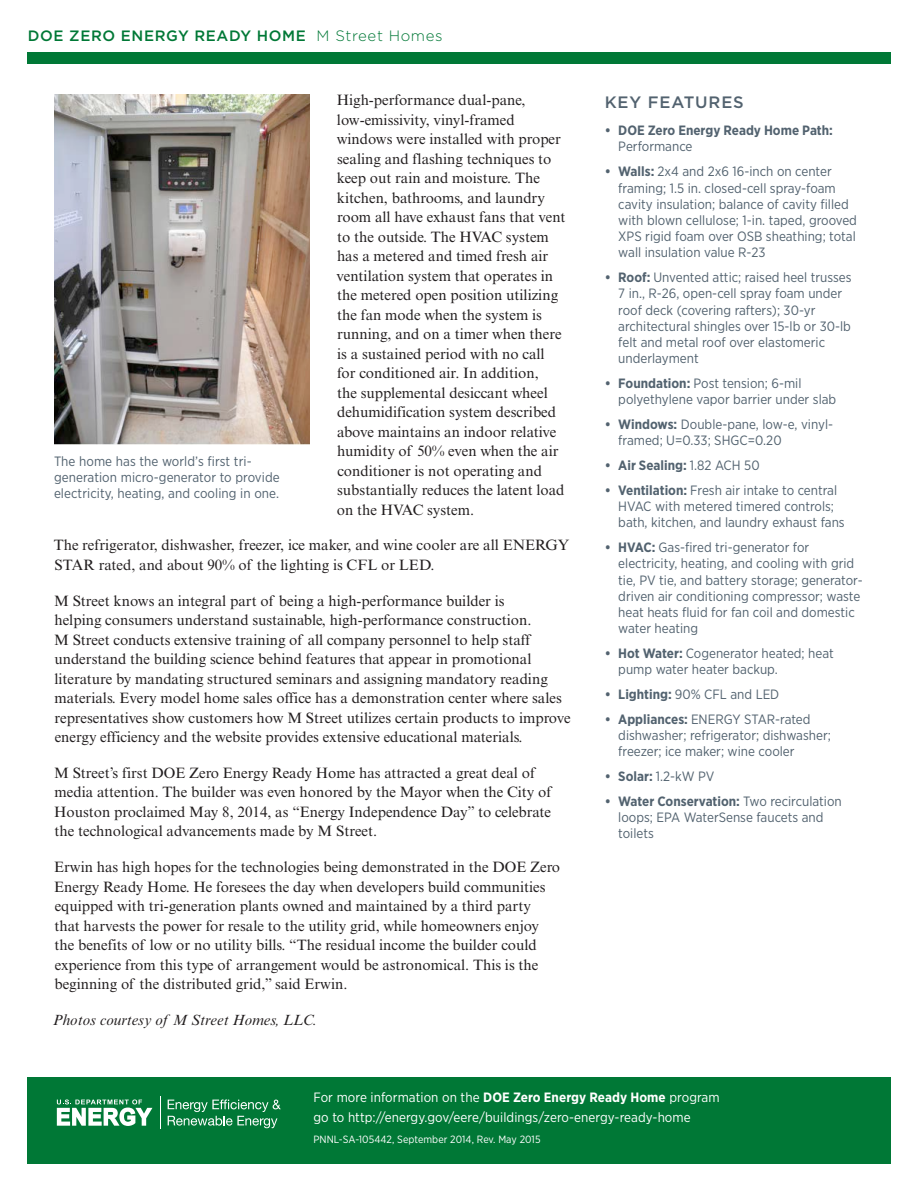
<style>
.page{position:relative;width:918px;height:1188px;background:#fff}
.page>*{position:absolute;margin:0;border:0;box-sizing:border-box;transform-origin:0 0}
.t1{font:500 16.5px "Gotham";letter-spacing:.05em;color:#52626f}
.t2{font:15px/19.5px "Times New Roman MT Std";color:#231f20}
.t3{font:500 15px "Gotham";letter-spacing:.04em;color:#007836}
.t4{font:italic 15px "Times New Roman MT Std";color:#231f20}
.t5{font:13.5px/16.2px "Gotham Narrow";color:#52626f}
.t6{font:13.5px/19.5px "Gotham Narrow";letter-spacing:.005em;color:#fff}
.t7{font:700 13.5px "Gotham Narrow";color:#52626f}
.t8{font:10.5px "Gotham Narrow";letter-spacing:.005em;color:#fff}
.s1{font-weight:300}
.s2{font-weight:700}
.s3{font-weight:400}
</style>
<div class="page">
<div style="left:27px;top:52px;width:864px;height:12px;background:#007836"></div>
<div style="left:27px;top:1077px;width:864px;height:87px;background:#007836"></div>
<svg style="left:57px;top:1099px;width:95px;height:27px"></svg>
<hr style="left:160px;top:1096px;width:1px;height:33px;background:#fff">
<svg style="left:168px;top:1099px;width:113px;height:29px"></svg>
<img style="left:54px;top:94px;width:256px;height:351px">
<p class="t3" style="left:28px;top:28px;width:416px">DOE ZERO ENERGY READY HOME <span class="s1">M Street Homes</span></p>
<p class="t2" style="left:336px;top:90px;width:231px">High-performance dual-pane, low-emissivity, vinyl-framed windows were installed with proper sealing and flashing techniques to keep out rain and moisture. The kitchen, bathrooms, and laundry room all have exhaust fans that vent to the outside. The HVAC system has a metered and timed fresh air ventilation system that operates in the metered open position utilizing the fan mode when the system is running, and on a timer when there is a sustained period with no call for conditioned air. In addition,<br>the supplemental desiccant wheel dehumidification system described above maintains an indoor relative humidity of 50% even when the air conditioner is not operating and substantially reduces the latent load on the HVAC system.</p>
<p class="t2" style="left:54px;top:536px;width:517px">The refrigerator, dishwasher, freezer, ice maker, and wine cooler are all ENERGY<br>STAR rated, and about 90% of the lighting is CFL or LED.</p>
<p class="t2" style="left:54px;top:591px;width:518px">M Street knows an integral part of being a high-performance builder is<br>helping consumers understand sustainable, high-performance construction.<br>M Street conducts extensive training of all company personnel to help staff understand the building science behind features that appear in promotional literature by mandating structured seminars and assigning mandatory reading materials. Every model home sales office has a demonstration center where sales representatives show customers how M Street utilizes certain products to improve energy efficiency and the website provides extensive educational materials.</p>
<p class="t2" style="left:54px;top:763px;width:499px">M Street’s first DOE Zero Energy Ready Home has attracted a great deal of media attention. The builder was even honored by the Mayor when the City of Houston proclaimed May 8, 2014, as “Energy Independence Day” to celebrate the technological advancements made by M Street.</p>
<p class="t2" style="left:54px;top:857px;width:508px">Erwin has high hopes for the technologies being demonstrated in the DOE Zero Energy Ready Home. He foresees the day when developers build communities equipped with tri-generation plants owned and maintained by a third party<br>that harvests the power for resale to the utility grid, while homeowners enjoy the benefits of low or no utility bills. “The residual income the builder could experience from this type of arrangement would be astronomical. This is the beginning of the distributed grid,” said Erwin.</p>
<p class="t4" style="left:53px;top:1011px;width:266px">Photos courtesy of M Street Homes, LLC.</p>
<p class="t5" style="left:54px;top:452px;width:227px">The home has the world’s first tri&shy;generation micro-generator to provide electricity, heating, and cooling in one.</p>
<p class="t1" style="left:605px;top:93px;width:141px">KEY FEATURES</p>
<p class="t7" style="left:605px;top:122px;width:230px">• DOE Zero Energy Ready Home Path:</p>
<p class="t5" style="left:618px;top:138px;width:76px">Performance</p>
<p class="t5" style="left:618px;top:163px;width:240px;text-indent:-14px"><span class="s2">• Walls:</span> 2x4 and 2x6 16-inch on center framing; 1.5 in. closed-cell spray-foam cavity insulation; balance of cavity filled with blown cellulose; 1-in. taped, grooved XPS rigid foam over OSB sheathing; total wall insulation value R-23</p>
<p class="t5" style="left:618px;top:269px;width:235px;text-indent:-14px"><span class="s2">• Roof:</span> Unvented attic; raised heel trusses 7 in., R-26, open-cell spray foam under roof deck (covering rafters); 30-yr architectural shingles over 15-lb or 30-lb felt and metal roof over elastomeric underlayment</p>
<p class="t5" style="left:618px;top:375px;width:219px;text-indent:-14px"><span class="s2">• Foundation:</span> Post tension; 6-mil polyethylene vapor barrier under slab</p>
<p class="t5" style="left:618px;top:416px;width:216px;text-indent:-14px"><span class="s2">• Windows:</span> Double-pane, low-e, vinyl&shy;framed; U=0.33; SHGC=0.20</p>
<p class="t7" style="left:605px;top:457px;width:156px">• Air Sealing: <span class="s3">1.82 ACH 50</span></p>
<p class="t5" style="left:618px;top:482px;width:228px;text-indent:-14px"><span class="s2">• Ventilation:</span> Fresh air intake to central<br>HVAC with metered timered controls; bath, kitchen, and laundry exhaust fans</p>
<p class="t5" style="left:618px;top:539px;width:246px;text-indent:-14px"><span class="s2">• HVAC:</span> Gas-fired tri-generator for electricity, heating, and cooling with grid tie, PV tie, and battery storage; generator&shy;driven air conditioning compressor; waste heat heats fluid for fan coil and domestic water heating</p>
<p class="t5" style="left:618px;top:645px;width:217px;text-indent:-14px"><span class="s2">• Hot Water:</span> Cogenerator heated; heat pump water heater backup.</p>
<p class="t5" style="left:605px;top:686px;width:176px"><span class="s2">• Lighting:</span> 90% CFL and LED</p>
<p class="t5" style="left:618px;top:711px;width:214px;text-indent:-14px"><span class="s2">• Appliances:</span> ENERGY STAR-rated dishwasher; refrigerator; dishwasher; freezer; ice maker; wine cooler</p>
<p class="t5" style="left:605px;top:768px;width:111px"><span class="s2">• Solar:</span> 1.2-kW PV</p>
<p class="t5" style="left:618px;top:793px;width:225px;text-indent:-14px"><span class="s2">• Water Conservation:</span> Two recirculation loops; EPA WaterSense faucets and toilets</p>
<p class="t6" style="left:313px;top:1088px;width:408px">For more information on the <span class="s2">DOE Zero Energy Ready Home</span> program go to http://energy.gov/eere/buildings/zero-energy-ready-home</p>
<p class="t8" style="left:313px;top:1133px;width:229px">PNNL-SA-105442, September 2014, Rev. May 2015</p>
</div>
